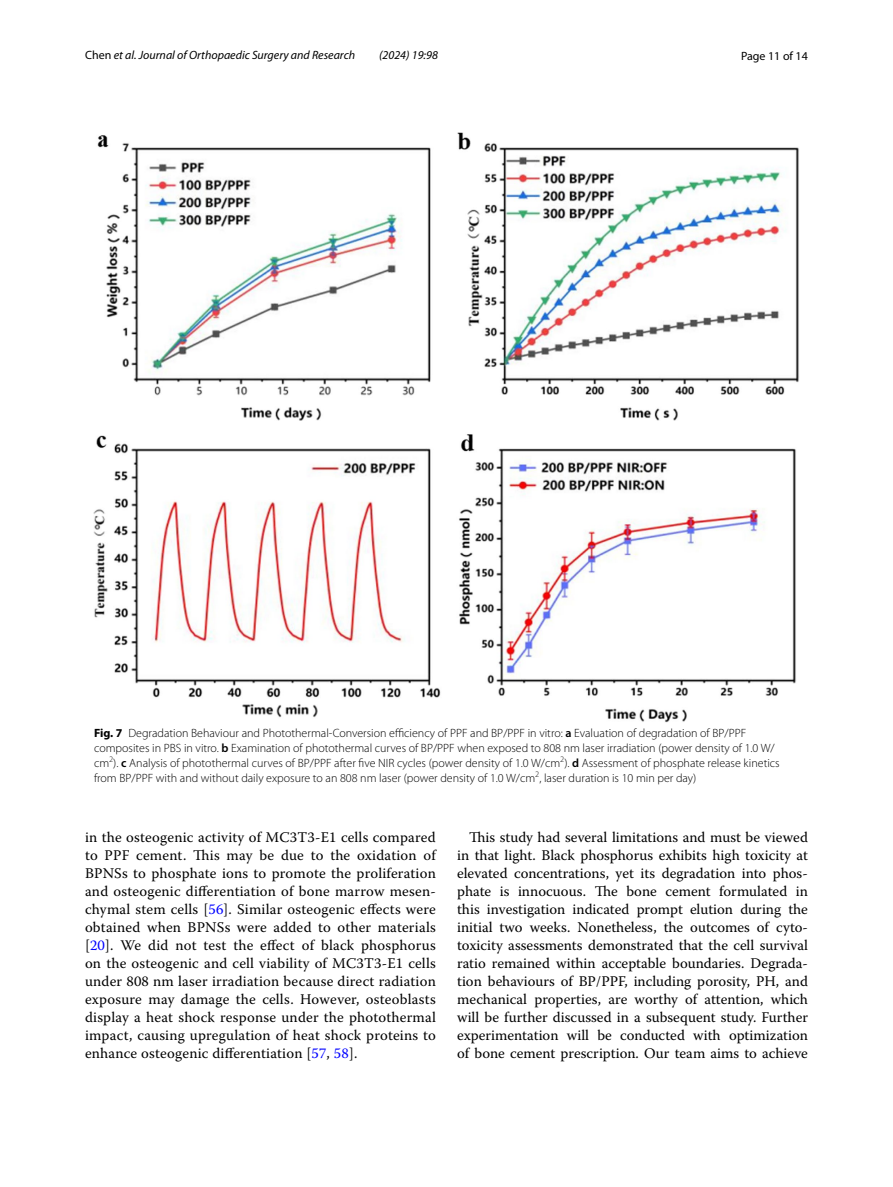
<style>
.page{position:relative;width:893px;height:1187px;background:#fff}
.page>*{position:absolute;margin:0;border:0;box-sizing:border-box;transform-origin:0 0}
.t1{font:14.7px/18px "Warnock Pro";letter-spacing:.01em;color:#000;text-align:justify}
.t2{font:300 12px/15px "Myriad Pro";color:#000}
.t3{font:italic 12px "Myriad Pro";color:#000}
.t4{font:12px "Myriad Pro";color:#000}
.s1{font-style:normal}
.s2{font-weight:700}
.s3{font-weight:600}
.s4{color:#00f}
</style>
<div class="page">
<img style="left:94px;top:133px;width:705px;height:589px">
<p class="t3" style="left:85px;top:48px;width:272px"><span class="s1">Chen</span> et al. Journal of Orthopaedic Surgery and Research</p>
<p class="t3" style="left:379px;top:48px;width:60px">(2024) 19:98</p>
<p class="t4" style="left:741px;top:48px;width:68px">Page 11 of 14</p>
<p class="t2" style="left:94px;top:726px;width:687px"><span class="s2">Fig. 7</span> Degradation Behaviour and Photothermal-Conversion efficiency of PPF and BP/PPF in vitro: <span class="s3">a</span> Evaluation of degradation of BP/PPF composites in PBS in vitro. <span class="s3">b</span> Examination of photothermal curves of BP/PPF when exposed to 808 nm laser irradiation (power density of 1.0 W/ cm<sup>2</sup>). <span class="s3">c</span> Analysis of photothermal curves of BP/PPF after five NIR cycles (power density of 1.0 W/cm<sup>2</sup>). <span class="s3">d</span> Assessment of phosphate release kinetics from BP/PPF with and without daily exposure to an 808 nm laser (power density of 1.0 W/cm<sup>2</sup>, laser duration is 10 min per day)</p>
<p class="t1" style="left:85px;top:828px;width:352px">in the osteogenic activity of MC3T3-E1 cells compared to PPF cement. This may be due to the oxidation of BPNSs to phosphate ions to promote the proliferation and osteogenic differentiation of bone marrow mesen&shy;chymal stem cells [<span class="s4">56</span>]. Similar osteogenic effects were obtained when BPNSs were added to other materials [<span class="s4">20</span>]. We did not test the effect of black phosphorus on the osteogenic and cell viability of MC3T3-E1 cells under 808 nm laser irradiation because direct radiation exposure may damage the cells. However, osteoblasts display a heat shock response under the photothermal impact, causing upregulation of heat shock proteins to enhance osteogenic differentiation [<span class="s4">57</span>, <span class="s4">58</span>].</p>
<p class="t1" style="left:457px;top:828px;width:352px;text-indent:12px">This study had several limitations and must be viewed in that light. Black phosphorus exhibits high toxicity at elevated concentrations, yet its degradation into phos&shy;phate is innocuous. The bone cement formulated in this investigation indicated prompt elution during the initial two weeks. Nonetheless, the outcomes of cyto&shy;toxicity assessments demonstrated that the cell survival ratio remained within acceptable boundaries. Degrada&shy;tion behaviours of BP/PPF, including porosity, PH, and mechanical properties, are worthy of attention, which will be further discussed in a subsequent study. Further experimentation will be conducted with optimization of bone cement prescription. Our team aims to achieve</p>
</div>
